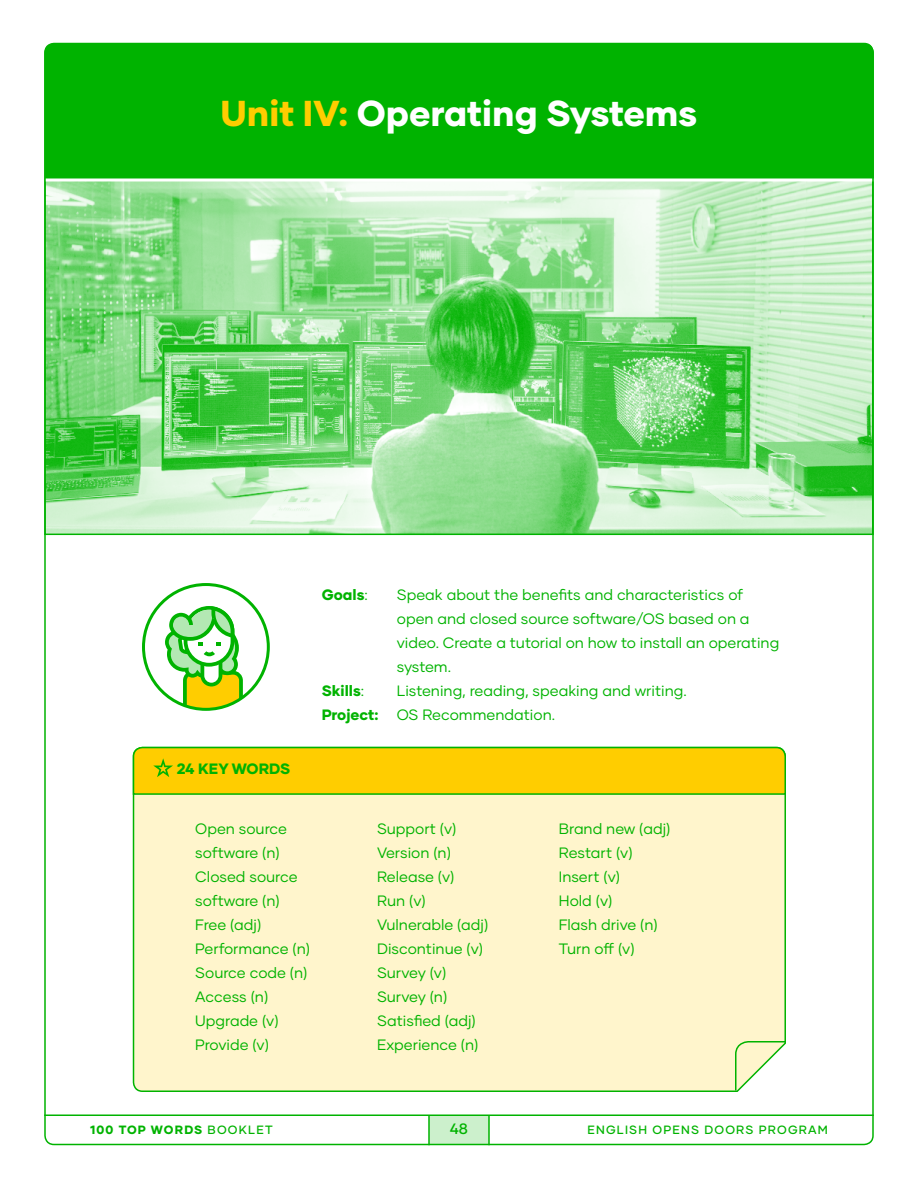
<style>
.page{position:relative;width:918px;height:1188px;background:#fff}
.page>*{position:absolute;margin:0;border:0;box-sizing:border-box;transform-origin:0 0}
.t1{font:800 36px "Gilmer";color:#fff}
.t2{font:15px/24px "Gilmer";color:#00b300}
.t3{font:800 15px "Gilmer";color:#00b300}
.t4{font:500 15px "Gilmer";color:#00b300}
.t5{font:500 12px "Gilmer";letter-spacing:.1em;color:#00b300}
.t6{font:800 12px "Gilmer";letter-spacing:.1em;color:#00b300}
.s1{color:#ffcd00}
.s2{font-weight:400}
.s3{font-weight:800}
.s4{font-weight:500}
</style>
<div class="page">
<svg style="left:44px;top:43px;width:827px;height:493px"></svg>
<div style="left:45px;top:44px;width:827px;height:134px;background:#00b300"></div>
<div style="left:132px;top:796px;width:654px;height:296px;background:#fff5cc"></div>
<svg style="left:734px;top:1040px;width:52px;height:52px"></svg>
<svg style="left:47px;top:178px;width:824px;height:4px"></svg>
<svg style="left:132px;top:746px;width:654px;height:50px"></svg>
<svg style="left:165px;top:606px;width:78px;height:103px"></svg>
<div style="left:142px;top:583px;width:128px;height:128px;border:3px solid #00b300;border-radius:50%"></div>
<div style="left:429px;top:1116px;width:60px;height:28px;background:#ccf0cc"></div>
<hr style="left:44px;top:1114px;width:830px;height:2px;background:#00b300">
<hr style="left:428px;top:1115px;width:2px;height:30px;background:#00b300">
<hr style="left:488px;top:1115px;width:2px;height:30px;background:#00b300">
<h1 class="t1" style="left:221px;top:91px;width:478px"><span class="s1">Unit IV:</span> Operating Systems</h1>
<p class="t3" style="left:177px;top:759px;width:115px">24 KEY WORDS</p>
<p class="t3" style="left:322px;top:585px;width:48px">Goals<span class="s2">:</span></p>
<p class="t2" style="left:397px;top:583px;width:384px">Speak about the benefits and characteristics of open and closed source software/OS based on a video. Create a tutorial on how to install an operating system.</p>
<p class="t3" style="left:322px;top:681px;width:44px">Skills<span class="s2">:</span></p>
<p class="t2" style="left:322px;top:679px;width:366px;text-indent:75px">Listening, reading, speaking and writing.<br><span class="s3">Project:</span> OS Recommendation.</p>
<p class="t2" style="left:195px;top:817px;width:116px">Open source software (n)<br>Closed source software (n)<br>Free (adj)<br>Performance (n)<br>Source code (n)<br>Access (n)<br>Upgrade (v)<br>Provide (v)</p>
<p class="t2" style="left:377px;top:817px;width:113px">Support (v)<br>Version (n)<br>Release (v)<br>Run (v)<br>Vulnerable (adj)<br>Discontinue (v)<br>Survey (v)<br>Survey (n)<br>Satisfied (adj)<br>Experience (n)</p>
<p class="t2" style="left:559px;top:817px;width:113px">Brand new (adj)<br>Restart (v)<br>Insert (v)<br>Hold (v)<br>Flash drive (n)<br>Turn off (v)</p>
<p class="t6" style="left:90px;top:1122px;width:184px">100 TOP WORDS <span class="s4">BOOKLET</span></p>
<p class="t4" style="left:450px;top:1120px;width:20px">48</p>
<p class="t5" style="left:588px;top:1122px;width:242px">ENGLISH OPENS DOORS PROGRAM</p>
</div>
